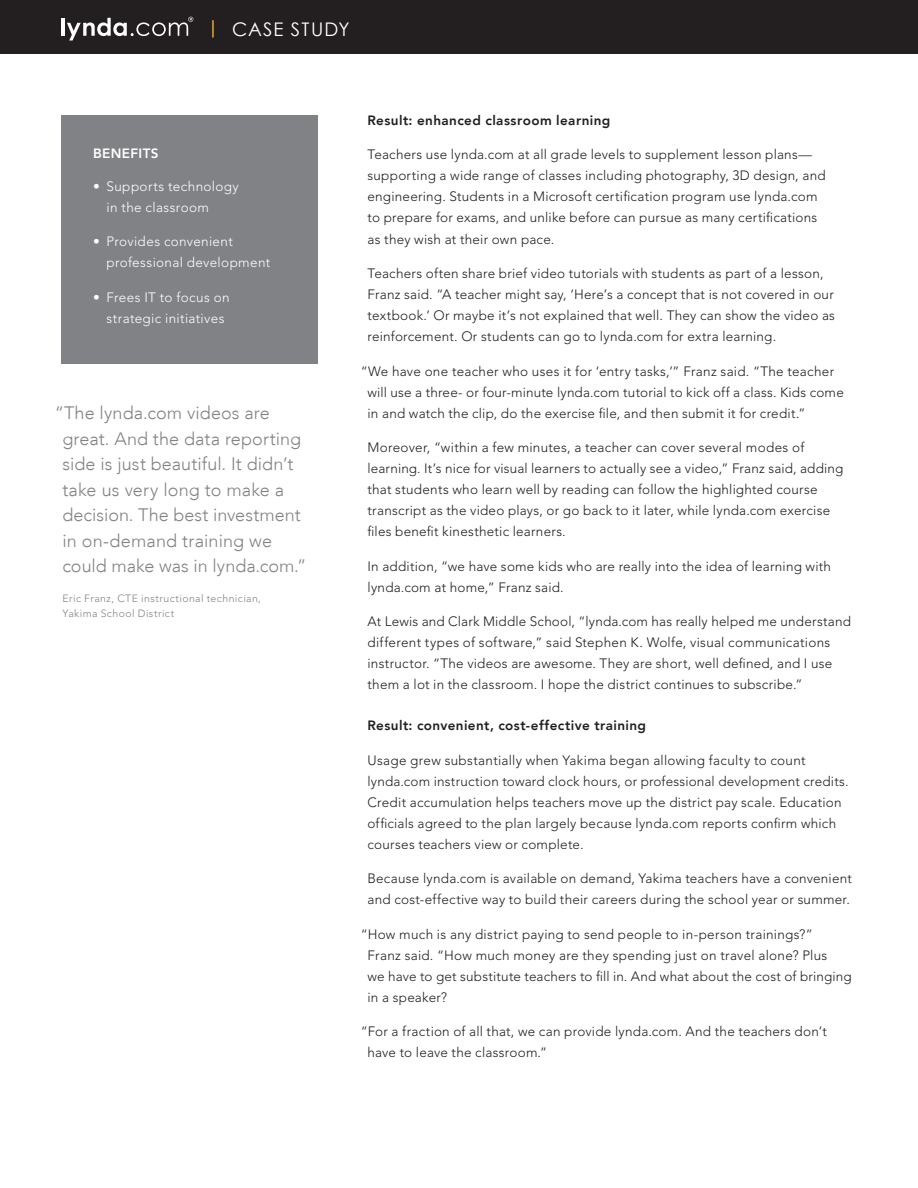
<style>
.page{position:relative;width:918px;height:1188px;background:#fff}
.page>*{position:absolute;margin:0;border:0;box-sizing:border-box;transform-origin:0 0}
.t1{font:18.75px "Century Gothic";letter-spacing:.06em;color:#fff}
.t2{font:300 18px/25.5px "Avenir LT";letter-spacing:.005em;color:#808285}
.t3{font:300 13.5px/21px "Avenir LT Std";letter-spacing:.015em;color:#231f20}
.t4{font:300 13.5px/21px "Avenir LT Std";letter-spacing:.025em;color:#fff}
.t5{font:800 13.5px "Avenir LT";letter-spacing:.03em;color:#231f20}
.t6{font:800 13.5px "Avenir LT";letter-spacing:.03em;color:#fff}
.t7{font:300 10.5px/15.8px "Avenir LT Std";letter-spacing:.04em;color:#808285}
.s1{color:#fdb931}
</style>
<div class="page">
<div style="left:0;top:0;width:918px;height:54px;background:#231f20"></div>
<hr style="left:62px;top:18px;width:3px;height:18px;background:#fff">
<svg style="left:67px;top:17px;width:126px;height:24px"></svg>
<div style="left:62px;top:115px;width:256px;height:248px;background:#808285"></div>
<h1 class="t1" style="left:207px;top:18px;width:144px"><span class="s1">|</span> CASE STUDY</h1>
<p class="t6" style="left:93px;top:145px;width:67px">BENEFITS</p>
<p class="t4" style="left:106px;top:176px;width:134px;text-indent:-14px">• Supports technology in the classroom</p>
<p class="t4" style="left:106px;top:231px;width:165px;text-indent:-14px">• Provides convenient professional development</p>
<p class="t4" style="left:106px;top:287px;width:125px;text-indent:-14px">• Frees IT to focus on strategic initiatives</p>
<h2 class="t2" style="left:62px;top:400px;width:246px;text-indent:-8px">“The lynda.com videos are great. And the data reporting side is just beautiful. It didn’t take us very long to make a decision. The best investment in on-demand training we could make was in lynda.com.”</h2>
<p class="t7" style="left:63px;top:590px;width:200px">Eric Franz, CTE instructional technician,<br>Yakima School District</p>
<p class="t5" style="left:368px;top:112px;width:244px">Result: enhanced classroom learning</p>
<p class="t3" style="left:368px;top:144px;width:460px">Teachers use lynda.com at all grade levels to supplement lesson plans— supporting a wide range of classes including photography, 3D design, and engineering. Students in a Microsoft certification program use lynda.com to prepare for exams, and unlike before can pursue as many certifications as they wish at their own pace.</p>
<p class="t3" style="left:368px;top:263px;width:469px">Teachers often share brief video tutorials with students as part of a lesson, Franz said. “A teacher might say, ‘Here’s a concept that is not covered in our textbook.’ Or maybe it’s not explained that well. They can show the video as reinforcement. Or students can go to lynda.com for extra learning.</p>
<p class="t3" style="left:368px;top:360px;width:478px;text-indent:-7px">“We have one teacher who uses it for ‘entry tasks,’” Franz said. “The teacher will use a three- or four-minute lynda.com tutorial to kick off a class. Kids come in and watch the clip, do the exercise file, and then submit it for credit.”</p>
<p class="t3" style="left:368px;top:437px;width:477px">Moreover, “within a few minutes, a teacher can cover several modes of learning. It’s nice for visual learners to actually see a video,” Franz said, adding that students who learn well by reading can follow the highlighted course transcript as the video plays, or go back to it later, while lynda.com exercise files benefit kinesthetic learners.</p>
<p class="t3" style="left:368px;top:555px;width:465px">In addition, “we have some kids who are really into the idea of learning with lynda.com at home,” Franz said.</p>
<p class="t3" style="left:368px;top:611px;width:485px">At Lewis and Clark Middle School, “lynda.com has really helped me understand different types of software,” said Stephen K. Wolfe, visual communications instructor. “The videos are awesome. They are short, well defined, and I use them a lot in the classroom. I hope the district continues to subscribe.”</p>
<p class="t5" style="left:368px;top:718px;width:280px">Result: convenient, cost-effective training</p>
<p class="t3" style="left:368px;top:750px;width:483px">Usage grew substantially when Yakima began allowing faculty to count lynda.com instruction toward clock hours, or professional development credits.<br>Credit accumulation helps teachers move up the district pay scale. Education officials agreed to the plan largely because lynda.com reports confirm which courses teachers view or complete.</p>
<p class="t3" style="left:368px;top:868px;width:486px">Because lynda.com is available on demand, Yakima teachers have a convenient and cost-effective way to build their careers during the school year or summer.</p>
<p class="t3" style="left:368px;top:924px;width:486px;text-indent:-7px">“How much is any district paying to send people to in-person trainings?”<br>Franz said. “How much money are they spending just on travel alone? Plus<br>we have to get substitute teachers to fill in. And what about the cost of bringing in a speaker?</p>
<p class="t3" style="left:368px;top:1021px;width:461px;text-indent:-7px">“For a fraction of all that, we can provide lynda.com. And the teachers don’t have to leave the classroom.”</p>
</div>
